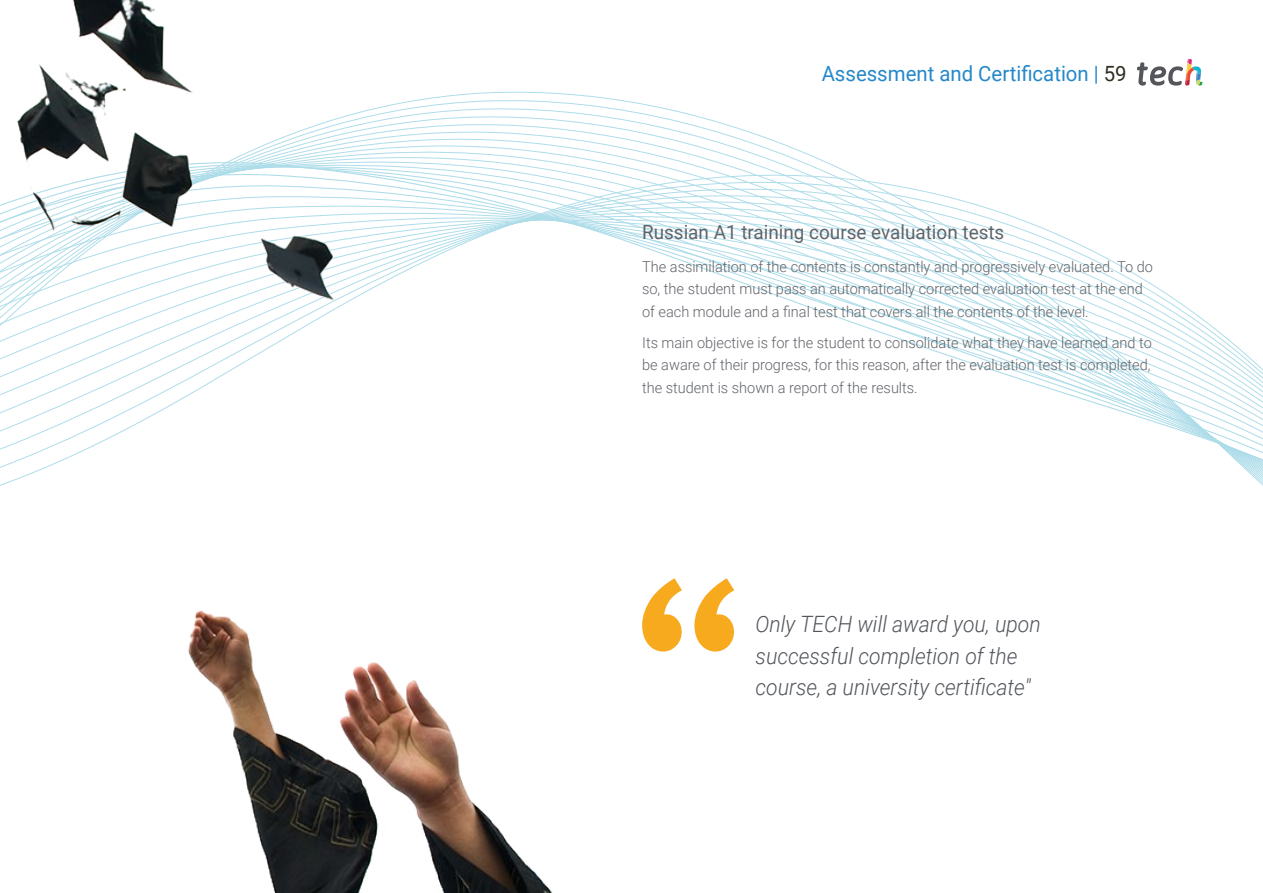
<style>
.page{position:relative;width:1263px;height:893px;background:#fff}
.page>*{position:absolute;margin:0;border:0;box-sizing:border-box;transform-origin:0 0}
.t1{font:italic 300 22.5px/31.5px "Roboto";color:#52555b;scale:.94 1}
.t2{font:21px "Roboto";color:#2488c9}
.t3{font:19.5px "Roboto";color:#61646a}
.t4{font:300 15px/22.5px "Roboto";color:#61646a}
.s1{color:#312e20}
</style>
<div class="page">
<svg style="left:1137px;top:59px;width:65px;height:27px"></svg>
<svg style="left:589px;top:95px;width:674px;height:557px"></svg>
<img style="left:0;top:0;width:589px;height:893px">
<svg style="left:642px;top:578px;width:92px;height:73px"></svg>
<h2 class="t2" style="left:822px;top:59px;width:306px">Assessment and Certification | <span class="s1">59</span></h2>
<h3 class="t3" style="left:642px;top:218px;width:364px">Russian A1 training course evaluation tests</h3>
<p class="t4" style="left:642px;top:254px;width:512px">The assimilation of the contents is constantly and progressively evaluated. To do so, the student must pass an automatically corrected evaluation test at the end of each module and a final test that covers all the contents of the level.</p>
<p class="t4" style="left:642px;top:330px;width:511px;text-align:justify">Its main objective is for the student to consolidate what they have learned and to be aware of their progress, for this reason, after the evaluation test is completed, the student is shown a report of the results.</p>
<h1 class="t1" style="left:755px;top:608px;width:305px">Only TECH will award you, upon successful completion of the course, a university certificate"</h1>
</div>
